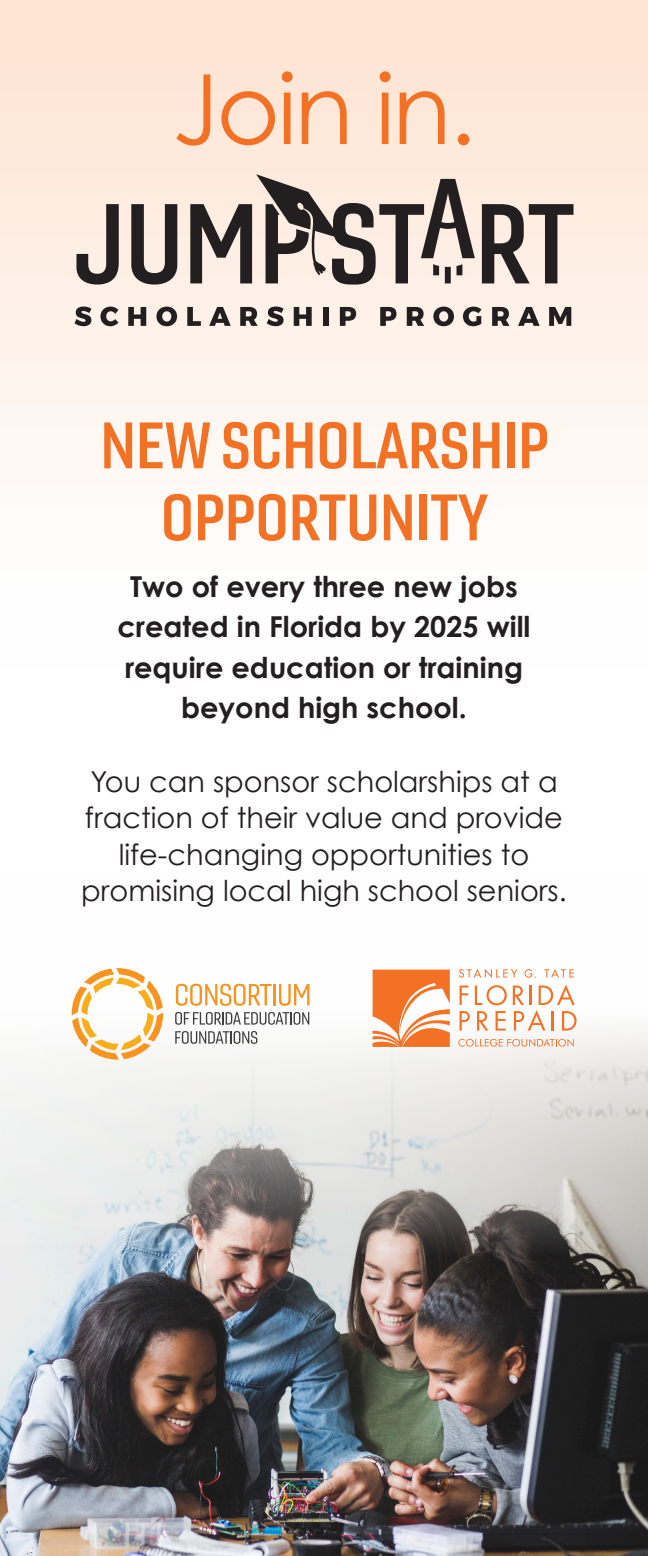
<style>
.page{position:relative;width:648px;height:1556px;background:#fff}
.page>*{position:absolute;margin:0;border:0;box-sizing:border-box;transform-origin:0 0}
.t1{font:96.78px "Century Gothic Pro";letter-spacing:-.025em;color:#f37124}
.t2{font:63.6px/72px "Gineso Con Dem";color:#f37124;text-align:center}
.t3{font:28.8px/36.2px "Century Gothic";color:#231f20;text-align:center}
.t4{font:700 28.8px/40.3px "Century Gothic";color:#231f20;text-align:center}
</style>
<div class="page">
<div style="left:0;top:0;width:648px;height:670px;background:linear-gradient(to bottom,#fee3d1,#feffff)"></div>
<img style="left:0;top:969px;width:648px;height:586px">
<svg style="left:74px;top:306px;width:17px;height:20px"></svg>
<svg style="left:100px;top:306px;width:18px;height:20px"></svg>
<svg style="left:128px;top:307px;width:18px;height:19px"></svg>
<svg style="left:156px;top:306px;width:21px;height:20px"></svg>
<svg style="left:187px;top:307px;width:14px;height:19px"></svg>
<svg style="left:209px;top:307px;width:22px;height:19px"></svg>
<svg style="left:240px;top:307px;width:18px;height:19px"></svg>
<svg style="left:267px;top:306px;width:17px;height:20px"></svg>
<svg style="left:294px;top:307px;width:18px;height:19px"></svg>
<div style="left:323px;top:307px;width:6px;height:19px;background:#231f20"></div>
<svg style="left:340px;top:307px;width:16px;height:19px"></svg>
<svg style="left:380px;top:307px;width:17px;height:19px"></svg>
<svg style="left:407px;top:307px;width:17px;height:19px"></svg>
<svg style="left:433px;top:306px;width:21px;height:20px"></svg>
<svg style="left:463px;top:306px;width:19px;height:20px"></svg>
<svg style="left:492px;top:307px;width:18px;height:19px"></svg>
<svg style="left:518px;top:307px;width:22px;height:19px"></svg>
<svg style="left:549px;top:307px;width:22px;height:19px"></svg>
<svg style="left:76px;top:204px;width:43px;height:80px"></svg>
<svg style="left:131px;top:204px;width:46px;height:80px"></svg>
<svg style="left:482px;top:204px;width:92px;height:79px"></svg>
<svg style="left:190px;top:174px;width:285px;height:110px"></svg>
<svg style="left:72px;top:968px;width:91px;height:91px"></svg>
<svg style="left:176px;top:983px;width:96px;height:22px"></svg>
<hr style="left:273px;top:983px;width:3px;height:22px;background:#f79320">
<svg style="left:279px;top:983px;width:30px;height:22px"></svg>
<svg style="left:175px;top:1011px;width:134px;height:13px"></svg>
<svg style="left:175px;top:1031px;width:82px;height:12px"></svg>
<svg style="left:373px;top:969px;width:77px;height:77px"></svg>
<svg style="left:460px;top:985px;width:8px;height:20px"></svg>
<svg style="left:475px;top:985px;width:32px;height:20px"></svg>
<svg style="left:460px;top:1011px;width:10px;height:19px"></svg>
<svg style="left:477px;top:1011px;width:11px;height:19px"></svg>
<svg style="left:496px;top:1011px;width:10px;height:19px"></svg>
<svg style="left:513px;top:984px;width:64px;height:46px"></svg>
<svg style="left:458px;top:1038px;width:116px;height:8px"></svg>
<svg style="left:459px;top:969px;width:58px;height:8px"></svg>
<svg style="left:525px;top:969px;width:11px;height:8px"></svg>
<svg style="left:544px;top:969px;width:30px;height:8px"></svg>
<p class="t1" style="left:172px;top:50px;width:305px">Join in.</p>
<p class="t2" style="left:100px;top:409px;width:450px">NEW SCHOLARSHIP<br>OPPORTUNITY</p>
<p class="t4" style="left:118px;top:565px;width:414px">Two of every three new jobs created in Florida by 2025 will require education or training beyond high school.</p>
<p class="t3" style="left:81px;top:763px;width:487px">You can sponsor scholarships at a fraction of their value and provide life-changing opportunities to promising local high school seniors.</p>
</div>
